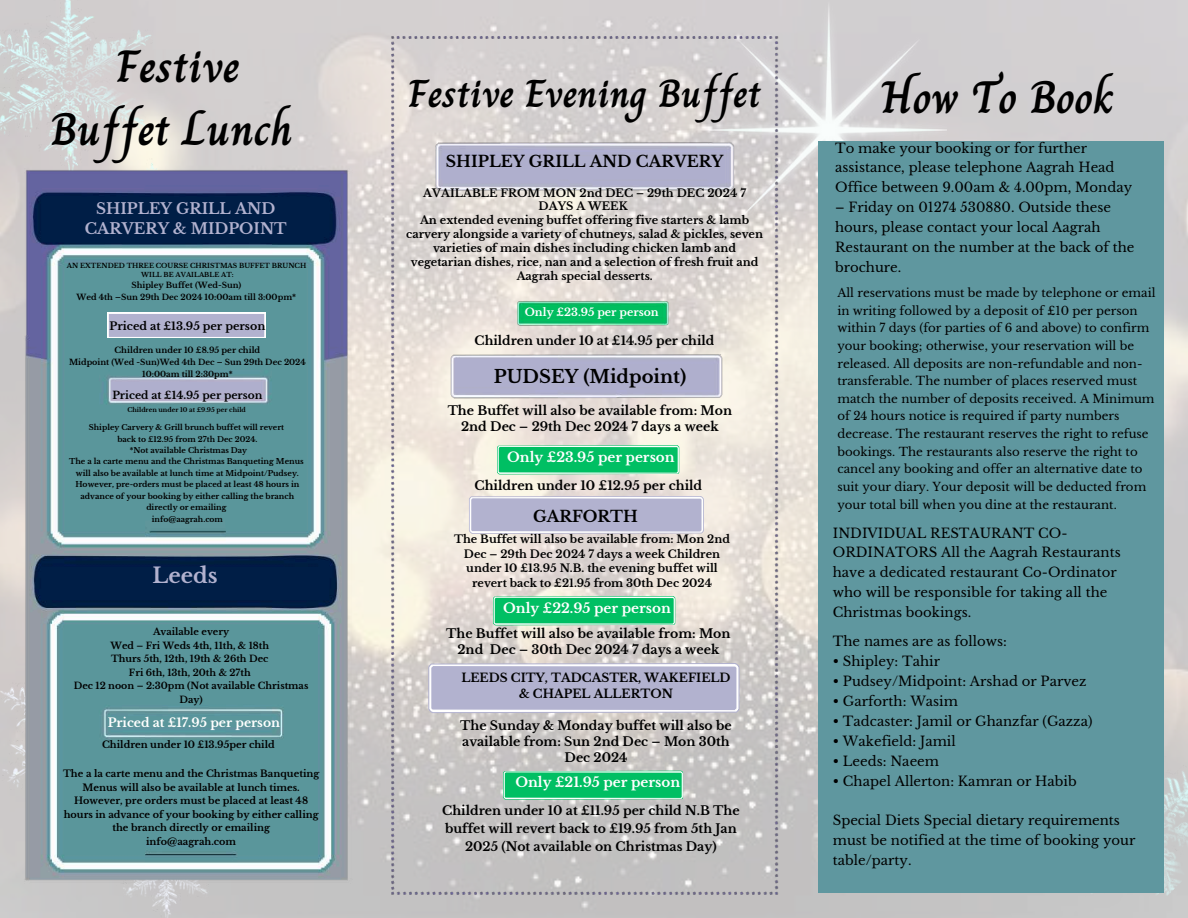
<style>
.page{position:relative;width:1188px;height:918px;background:#fff}
.page>*{position:absolute;margin:0;border:0;box-sizing:border-box;transform-origin:0 0}
.t1{font:700 45.75px/63px "Charm";color:#000;text-align:center}
.t2{font:700 39.15px "Charm";color:#000}
.t3{font:700 21.15px "Libre Baskerville";color:#b2b2cf}
.t4{font:700 18px "Libre Baskerville";color:#000}
.t5{font:700 15.6px "Libre Baskerville";color:#000}
.t6{font:700 15.15px/20.2px "Libre Baskerville";color:#b2b2cf;text-align:center}
.t7{font:700 13.5px "Libre Baskerville";color:#fff}
.t8{font:13.2px/20px "Libre Baskerville";color:#000}
.t9{font:700 12.45px/15.8px "Libre Baskerville";color:#000;text-align:center}
.t10{font:700 12.3px "Libre Baskerville";color:#000}
.t11{font:700 12.3px "Libre Baskerville";color:#fff}
.t12{font:700 12px/15.8px "Libre Baskerville";color:#000;text-align:center}
.t13{font:11.7px/17.7px "Libre Baskerville";color:#000}
.t14{font:700 11.1px/13.8px "Libre Baskerville";color:#000;text-align:center}
.t15{font:700 10.95px/14.7px "Libre Baskerville";color:#000;text-align:center}
.t16{font:700 10.8px "Libre Baskerville";color:#fff}
.t17{font:700 10.65px "Libre Baskerville";color:#000}
.t18{font:700 9.6px/13.5px "Libre Baskerville";color:#000;text-align:center}
.t19{font:700 9.45px/13.5px "Libre Baskerville";color:#000;text-align:center}
.t20{font:700 8.1px/12px "Libre Baskerville";color:#000;text-align:center}
.t21{font:700 7.95px/12px "Libre Baskerville";color:#000;text-align:center}
.t22{font:700 7.65px/11.4px "Libre Baskerville";color:#000;text-align:center}
.t23{font:700 6.6px "Libre Baskerville";color:#000}
.t24{font:700 6.45px "Libre Baskerville";color:#000}
.t25{font:700 6.15px "Libre Baskerville";color:#000}
</style>
<div class="page">
<img style="left:0;top:0;width:1188px;height:918px">
<img style="left:709px;top:0;width:238px;height:262px">
<img style="left:997px;top:696px;width:191px;height:222px">
<img style="left:374px;top:18px;width:420px;height:894px">
<div style="left:819px;top:141px;width:345px;height:752px;background:#5f979f"></div>
<div style="left:0;top:624px;width:209px;height:294px;background:#cbc9c9"></div>
<img style="left:0;top:0;width:197px;height:207px">
<img style="left:18px;top:163px;width:337px;height:724px">
<svg style="left:428px;top:663px;width:312px;height:50px;background:#b9b9d3"></svg>
<svg style="left:469px;top:496px;width:235px;height:38px;background:#b9b9d3"></svg>
<svg style="left:493px;top:596px;width:182px;height:29px;background:#1ac572"></svg>
<svg style="left:497px;top:445px;width:182px;height:30px;background:#20c675"></svg>
<svg style="left:503px;top:771px;width:180px;height:29px;background:#1bc473"></svg>
<svg style="left:108px;top:313px;width:157px;height:25px;background:#b8b8d3"></svg>
<h1 class="t1" style="left:50px;top:34px;width:244px">Festive<br>Buffet Lunch</h1>
<p class="t6" style="left:85px;top:199px;width:204px">SHIPLEY GRILL AND<br>CARVERY &amp; MIDPOINT</p>
<p class="t23" style="left:67px;top:261px;width:241px">AN EXTENDED THREE COURSE CHRISTMAS BUFFET BRUNCH</p>
<p class="t24" style="left:141px;top:271px;width:94px">WILL BE AVAILABLE AT:</p>
<p class="t20" style="left:77px;top:279px;width:221px">Shipley Buffet (Wed-Sun)<br>Wed 4th –Sun 29th Dec 2024 10:00am till 3:00pm*</p>
<p class="t15" style="left:110px;top:319px;width:157px">Priced at £13.95 per person</p>
<p class="t20" style="left:115px;top:344px;width:147px">Children under 10 £8.95 per child</p>
<p class="t21" style="left:69px;top:356px;width:238px">Midpoint (Wed -Sun)Wed 4th Dec – Sun 29th Dec 2024<br>10:00am till 2:30pm*</p>
<p class="t17" style="left:112px;top:389px;width:152px">Priced at £14.95 per person</p>
<p class="t25" style="left:127px;top:406px;width:120px">Children under 10 at £9.95 per child</p>
<p class="t22" style="left:69px;top:422px;width:236px">Shipley Carvery &amp; Grill brunch buffet will revert<br>back to £12.95 from 27th Dec 2024.<br>*Not available Christmas Day<br>The a la carte menu and the Christmas Banqueting Menus will also be available at lunch time at Midpoint/Pudsey.<br>However, pre-orders must be placed at least 48 hours in advance of your booking by either calling the branch directly or emailing<br>info@aagrah.com</p>
<h3 class="t3" style="left:153px;top:563px;width:67px">Leeds</h3>
<p class="t19" style="left:74px;top:625px;width:236px">Available every<br>Wed – Fri Weds 4th, 11th, &amp; 18th<br>Thurs 5th, 12th, 19th &amp; 26th Dec<br>Fri 6th, 13th, 20th &amp; 27th<br>Dec 12 noon – 2:30pm (Not available Christmas<br>Day)</p>
<p class="t11" style="left:108px;top:716px;width:174px">Priced at £17.95 per person</p>
<p class="t18" style="left:102px;top:738px;width:174px">Children under 10 £13.95per child</p>
<p class="t18" style="left:63px;top:767px;width:258px">The a la carte menu and the Christmas Banqueting Menus will also be available at lunch times.<br>However, pre orders must be placed at least 48 hours in advance of your booking by either calling the branch directly or emailing<br>info@aagrah.com</p>
<h2 class="t2" style="left:408px;top:64px;width:355px">Festive Evening Buffet</h2>
<p class="t5" style="left:446px;top:152px;width:279px">SHIPLEY GRILL AND CARVERY</p>
<p class="t14" style="left:406px;top:186px;width:358px">AVAILABLE FROM MON 2nd DEC – 29th DEC 2024 7<br>DAYS A WEEK<br>An extended evening buffet offering five starters &amp; lamb carvery alongside a variety of chutneys, salad &amp; pickles, seven varieties of main dishes including chicken lamb and vegetarian dishes, rice, nan and a selection of fresh fruit and Aagrah special desserts.</p>
<p class="t16" style="left:525px;top:305px;width:135px">Only £23.95 per person</p>
<p class="t10" style="left:475px;top:333px;width:241px">Children under 10 at £14.95 per child</p>
<h3 class="t4" style="left:494px;top:366px;width:194px">PUDSEY (Midpoint)</h3>
<p class="t9" style="left:448px;top:403px;width:286px">The Buffet will also be available from: Mon<br>2nd Dec – 29th Dec 2024 7 days a week</p>
<p class="t7" style="left:507px;top:449px;width:169px">Only £23.95 per person</p>
<p class="t9" style="left:474px;top:477px;width:229px">Children under 10 £12.95 per child</p>
<p class="t5" style="left:533px;top:507px;width:106px">GARFORTH</p>
<p class="t15" style="left:454px;top:532px;width:277px">The Buffet will also be available from: Mon 2nd Dec – 29th Dec 2024 7 days a week Children under 10 £13.95 N.B. the evening buffet will revert back to £21.95 from 30th Dec 2024</p>
<p class="t7" style="left:503px;top:600px;width:169px">Only £22.95 per person</p>
<p class="t9" style="left:446px;top:626px;width:286px">The Buffet will also be available from: Mon<br>2nd Dec – 30th Dec 2024 7 days a week</p>
<p class="t12" style="left:461px;top:670px;width:271px">LEEDS CITY, TADCASTER, WAKEFIELD &amp; CHAPEL ALLERTON</p>
<p class="t9" style="left:460px;top:718px;width:273px">The Sunday &amp; Monday buffet will also be available from: Sun 2nd Dec – Mon 30th<br>Dec 2024</p>
<p class="t7" style="left:515px;top:774px;width:166px">Only £21.95 per person</p>
<p class="t9" style="left:442px;top:802px;width:299px;line-height:18px">Children under 10 at £11.95 per child N.B The buffet will revert back to £19.95 from 5th Jan<br>2025 (Not available on Christmas Day)</p>
<h1 class="t1" style="left:881px;top:65px;width:235px">How To Book</h1>
<p class="t8" style="left:835px;top:138px;width:298px">To make your booking or for further assistance, please telephone Aagrah Head<br>Office between 9.00am &amp; 4.00pm, Monday</p>
<p class="t8" style="left:835px;top:198px;width:301px">– Friday on 01274 530880. Outside these hours, please contact your local Aagrah<br>Restaurant on the number at the back of the brochure.</p>
<p class="t13" style="left:837px;top:284px;width:320px">All reservations must be made by telephone or email in writing followed by a deposit of £10 per person within 7 days (for parties of 6 and above) to confirm your booking; otherwise, your reservation will be released. All deposits are non-refundable and non&shy;transferable. The number of places reserved must match the number of deposits received. A Minimum of 24 hours notice is required if party numbers decrease. The restaurant reserves the right to refuse bookings. The restaurants also reserve the right to cancel any booking and offer an alternative date to suit your diary. Your deposit will be deducted from your total bill when you dine at the restaurant.</p>
<p class="t8" style="left:833px;top:523px;width:289px">INDIVIDUAL RESTAURANT CO-ORDINATORS All the Aagrah Restaurants have a dedicated restaurant Co-Ordinator who will be responsible for taking all the Christmas bookings.</p>
<p class="t8" style="left:833px;top:632px;width:176px">The names are as follows:</p>
<p class="t8" style="left:833px;top:652px;width:109px">• Shipley: Tahir</p>
<p class="t8" style="left:833px;top:672px;width:255px">• Pudsey/Midpoint: Arshad or Parvez</p>
<p class="t8" style="left:833px;top:691px;width:127px">• Garforth: Wasim</p>
<p class="t8" style="left:833px;top:711px;width:261px">• Tadcaster: Jamil or Ghanzfar (Gazza)</p>
<p class="t8" style="left:833px;top:731px;width:124px">• Wakefield: Jamil</p>
<p class="t8" style="left:833px;top:751px;width:108px">• Leeds: Naeem</p>
<p class="t8" style="left:833px;top:771px;width:245px">• Chapel Allerton: Kamran or Habib</p>
<p class="t8" style="left:833px;top:811px;width:304px">Special Diets Special dietary requirements must be notified at the time of booking your table/party.</p>
</div>
